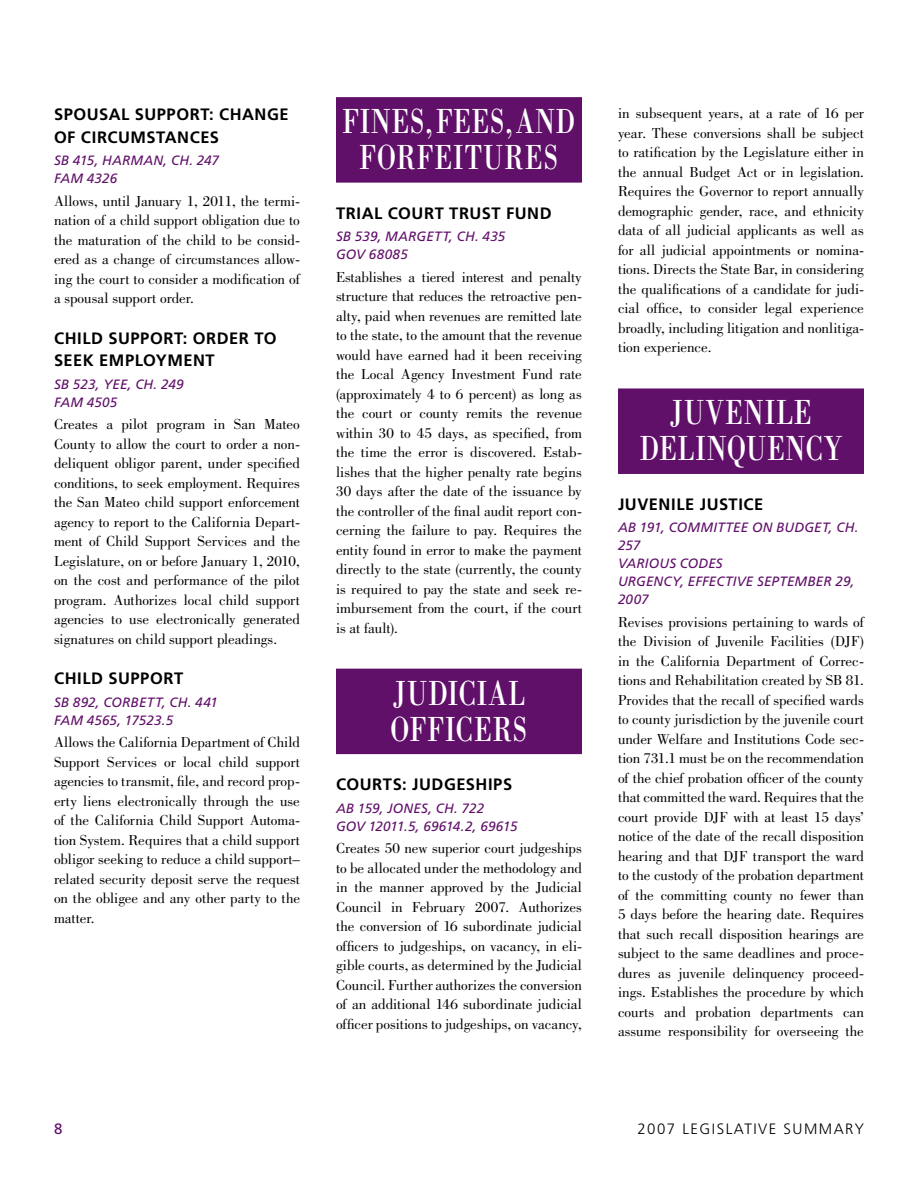
<style>
.page{position:relative;width:918px;height:1188px;background:#fff}
.page>*{position:absolute;margin:0;border:0;box-sizing:border-box;transform-origin:0 0}
.t1{font:36px/36px "Bodoni Std";letter-spacing:.03em;color:#fff;text-align:center;scale:.75 1}
.t2{font:700 16.5px/22.5px "Frutiger LT Std";letter-spacing:.035em;color:#000}
.t3{font:15px/19.5px "Bodoni Std";letter-spacing:-.005em;color:#000;text-align:justify}
.t4{font:300 15px "Frutiger LT Std";letter-spacing:.1em;color:#000}
.t5{font:italic 13.5px/18px "Frutiger LT Std";letter-spacing:.01em;color:#61106a}
</style>
<div class="page">
<div style="left:336px;top:97px;width:246px;height:45px;background:#61106a"></div>
<div style="left:336px;top:138px;width:246px;height:45px;background:#61106a"></div>
<div style="left:336px;top:669px;width:246px;height:45px;background:#61106a"></div>
<div style="left:336px;top:709px;width:246px;height:45px;background:#61106a"></div>
<div style="left:618px;top:388px;width:246px;height:45px;background:#61106a"></div>
<div style="left:618px;top:429px;width:246px;height:45px;background:#61106a"></div>
<p class="t2" style="left:54px;top:103px;width:236px">SPOUSAL SUPPORT: CHANGE<br>OF CIRCUMSTANCES</p>
<p class="t5" style="left:54px;top:152px;width:167px">SB 415, HARMAN, CH. 247<br>FAM 4326</p>
<p class="t3" style="left:54px;top:191px;width:248px">Allows, until January 1, 2011, the termi&shy;nation of a child support obligation due to the maturation of the child to be consid&shy;ered as a change of circumstances allow&shy;ing the court to consider a modification of a spousal support order.</p>
<p class="t2" style="left:54px;top:327px;width:224px">CHILD SUPPORT: ORDER TO<br>SEEK EMPLOYMENT</p>
<p class="t5" style="left:54px;top:375px;width:131px">SB 523, YEE, CH. 249<br>FAM 4505</p>
<p class="t3" style="left:54px;top:415px;width:248px">Creates a pilot program in San Mateo County to allow the court to order a non&shy;deliquent obligor parent, under specified conditions, to seek employment. Requires the San Mateo child support enforcement agency to report to the California Depart&shy;ment of Child Support Services and the Legislature, on or before January 1, 2010, on the cost and performance of the pilot program. Authorizes local child support agencies to use electronically generated signatures on child support pleadings.</p>
<p class="t2" style="left:54px;top:667px;width:131px">CHILD SUPPORT</p>
<p class="t5" style="left:54px;top:693px;width:166px">SB 892, CORBETT, CH. 441<br>FAM 4565, 17523.5</p>
<p class="t3" style="left:54px;top:733px;width:248px">Allows the California Department of Child Support Services or local child support agencies to transmit, file, and record prop&shy;erty liens electronically through the use of the California Child Support Automa&shy;tion System. Requires that a child support obligor seeking to reduce a child support– related security deposit serve the request on the obligee and any other party to the matter.</p>
<h1 class="t1" style="left:343px;top:103px;width:312px">FINES, FEES, AND<br>FORFEITURES</h1>
<p class="t2" style="left:336px;top:202px;width:217px">TRIAL COURT TRUST FUND</p>
<p class="t5" style="left:336px;top:228px;width:171px">SB 539, MARGETT, CH. 435<br>GOV 68085</p>
<p class="t3" style="left:336px;top:267px;width:248px">Establishes a tiered interest and penalty structure that reduces the retroactive pen&shy;alty, paid when revenues are remitted late to the state, to the amount that the revenue would have earned had it been receiving the Local Agency Investment Fund rate (approximately 4 to 6 percent) as long as the court or county remits the revenue within 30 to 45 days, as specified, from the time the error is discovered. Estab&shy;lishes that the higher penalty rate begins 30 days after the date of the issuance by the controller of the final audit report con&shy;cerning the failure to pay. Requires the entity found in error to make the payment directly to the state (currently, the county is required to pay the state and seek re&shy;imbursement from the court, if the court is at fault).</p>
<h1 class="t1" style="left:390px;top:674px;width:185px;text-align:left">JUDICIAL<br>OFFICERS</h1>
<p class="t2" style="left:336px;top:773px;width:178px">COURTS: JUDGESHIPS</p>
<p class="t5" style="left:336px;top:799px;width:183px">AB 159, JONES, CH. 722<br>GOV 12011.5, 69614.2, 69615</p>
<p class="t3" style="left:336px;top:839px;width:248px">Creates 50 new superior court judgeships to be allocated under the methodology and in the manner approved by the Judicial Council in February 2007. Authorizes the conversion of 16 subordinate judicial officers to judgeships, on vacancy, in eli&shy;gible courts, as determined by the Judicial Council. Further authorizes the conversion of an additional 146 subordinate judicial officer positions to judgeships, on vacancy,</p>
<p class="t3" style="left:618px;top:104px;width:248px">in subsequent years, at a rate of 16 per year. These conversions shall be subject to ratification by the Legislature either in the annual Budget Act or in legislation.<br>Requires the Governor to report annually demographic gender, race, and ethnicity data of all judicial applicants as well as for all judicial appointments or nomina&shy;tions. Directs the State Bar, in considering the qualifications of a candidate for judi&shy;cial office, to consider legal experience broadly, including litigation and nonlitiga&shy;tion experience.</p>
<h1 class="t1" style="left:640px;top:394px;width:272px">JUVENILE<br>DELINQUENCY</h1>
<p class="t2" style="left:618px;top:493px;width:147px">JUVENILE JUSTICE</p>
<p class="t5" style="left:618px;top:519px;width:242px">AB 191, COMMITTEE ON BUDGET, CH.<br>257<br>VARIOUS CODES<br>URGENCY, EFFECTIVE SEPTEMBER 29,<br>2007</p>
<p class="t3" style="left:618px;top:612px;width:248px">Revises provisions pertaining to wards of the Division of Juvenile Facilities (DJF) in the California Department of Correc&shy;tions and Rehabilitation created by SB 81.<br>Provides that the recall of specified wards to county jurisdiction by the juvenile court under Welfare and Institutions Code sec&shy;tion 731.1 must be on the recommendation of the chief probation officer of the county that committed the ward. Requires that the court provide DJF with at least 15 days’ notice of the date of the recall disposition hearing and that DJF transport the ward to the custody of the probation department of the committing county no fewer than 5 days before the hearing date. Requires that such recall disposition hearings are subject to the same deadlines and proce&shy;dures as juvenile delinquency proceed&shy;ings. Establishes the procedure by which courts and probation departments can assume responsibility for overseeing the</p>
<p class="t4" style="left:637px;top:1120px;width:228px">2007 LEGISLATIVE SUMMARY</p>
</div>
